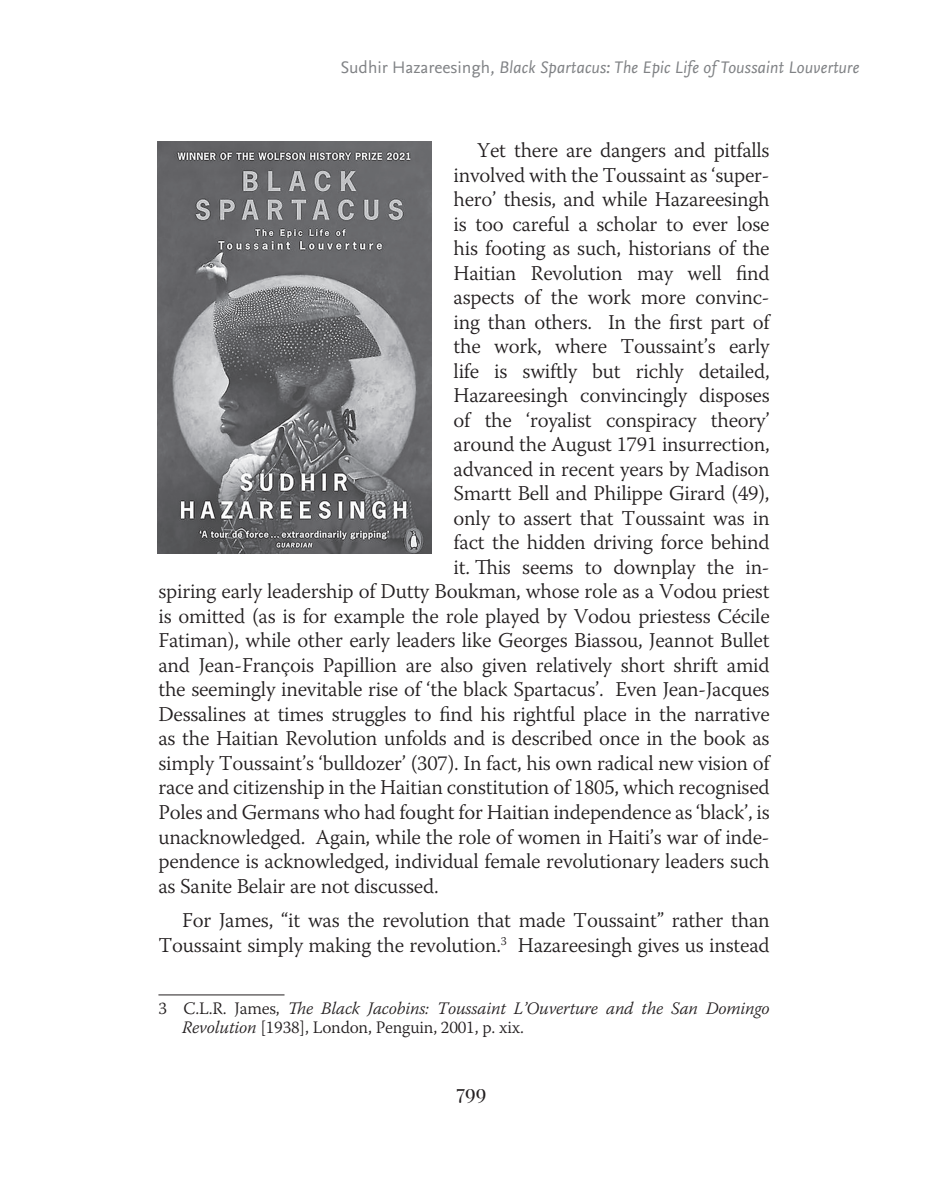
<style>
.page{position:relative;width:943px;height:1191px;background:#fff}
.page>*{position:absolute;margin:0;border:0;box-sizing:border-box;transform-origin:0 0}
.t1{font:300 21px/24.5px "Warnock Pro";letter-spacing:-.01em;color:#231f20;text-align:right}
.t2{font:21px "Playfair Display";color:#231f20}
.Footnote_text{font:italic 300 17.5px/19.2px "Warnock Pro";letter-spacing:-.01em;color:#231f20}
.t3{font:italic 17.5px "Nexus Sans Pro";color:#808285}
.s1{font-style:normal}
</style>
<div class="page">
<hr style="left:158px;top:994px;width:126px;height:1px;background:#231f20">
<img style="left:158px;top:142px;width:273px;height:412px">
<p class="t3" style="left:340px;top:54px;width:520px"><span class="s1">Sudhir Hazareesingh</span>, Black Spartacus: The Epic Life of Toussaint Louverture</p>
<p class="t1" style="left:477px;top:138px;width:294px">Yet there are dangers and pitfalls</p>
<p class="t1" style="left:453px;top:162px;width:317px">involved with the Toussaint as ‘super-</p>
<p class="t1" style="left:453px;top:187px;width:317px">hero’ thesis, and while Hazareesingh</p>
<p class="t1" style="left:453px;top:211px;width:317px">is too careful a scholar to ever lose</p>
<p class="t1" style="left:453px;top:236px;width:317px">his footing as such, historians of the</p>
<p class="t1" style="left:453px;top:260px;width:317px">Haitian Revolution may well find</p>
<p class="t1" style="left:453px;top:285px;width:317px">aspects of the work more convinc-</p>
<p class="t1" style="left:453px;top:309px;width:317px">ing than others. In the first part of</p>
<p class="t1" style="left:453px;top:334px;width:317px">the work, where Toussaint’s early</p>
<p class="t1" style="left:453px;top:358px;width:317px">life is swiftly but richly detailed,</p>
<p class="t1" style="left:453px;top:383px;width:317px">Hazareesingh convincingly disposes</p>
<p class="t1" style="left:453px;top:407px;width:317px">of the ‘royalist conspiracy theory’</p>
<p class="t1" style="left:453px;top:432px;width:317px">around the August 1791 insurrection,</p>
<p class="t1" style="left:453px;top:456px;width:317px">advanced in recent years by Madison</p>
<p class="t1" style="left:453px;top:481px;width:317px">Smartt Bell and Philippe Girard (49),</p>
<p class="t1" style="left:453px;top:505px;width:317px">only to assert that Toussaint was in</p>
<p class="t1" style="left:453px;top:530px;width:317px">fact the hidden driving force behind</p>
<p class="t1" style="left:453px;top:554px;width:317px">it. This seems to downplay the in-</p>
<p class="t1" style="left:158px;top:579px;width:612px">spiring early leadership of Dutty Boukman, whose role as a Vodou priest</p>
<p class="t1" style="left:158px;top:603px;width:612px">is omitted (as is for example the role played by Vodou priestess Cécile</p>
<p class="t1" style="left:158px;top:628px;width:612px">Fatiman), while other early leaders like Georges Biassou, Jeannot Bullet</p>
<p class="t1" style="left:158px;top:652px;width:612px">and Jean-François Papillion are also given relatively short shrift amid</p>
<p class="t1" style="left:158px;top:677px;width:612px">the seemingly inevitable rise of ‘the black Spartacus’. Even Jean-Jacques</p>
<p class="t1" style="left:158px;top:701px;width:612px">Dessalines at times struggles to find his rightful place in the narrative</p>
<p class="t1" style="left:158px;top:726px;width:612px">as the Haitian Revolution unfolds and is described once in the book as</p>
<p class="t1" style="left:158px;top:750px;width:612px">simply Toussaint’s ‘bulldozer’ (307). In fact, his own radical new vision of</p>
<p class="t1" style="left:158px;top:775px;width:612px">race and citizenship in the Haitian constitution of 1805, which recognised</p>
<p class="t1" style="left:158px;top:799px;width:612px">Poles and Germans who had fought for Haitian independence as ‘black’, is</p>
<p class="t1" style="left:158px;top:824px;width:612px">unacknowledged. Again, while the role of women in Haiti’s war of inde-</p>
<p class="t1" style="left:158px;top:848px;width:612px">pendence is acknowledged, individual female revolutionary leaders such</p>
<p class="t1" style="left:158px;top:873px;width:282px">as Sanite Belair are not discussed.</p>
<p class="t1" style="left:158px;top:908px;width:612px">For James, “it was the revolution that made Toussaint” rather than<br>Toussaint simply making the revolution.<sup>3</sup> Hazareesingh gives us instead</p>
<p class="Footnote_text" style="left:182px;top:998px;width:589px;text-indent:-24px"><span class="s1">3 C.L.R. James,</span> The Black Jacobins: Toussaint L’Ouverture and the San Domingo<br>Revolution <span class="s1">[1938], London, Penguin, 2001, p. xix.</span></p>
<p class="t2" style="left:456px;top:1078px;width:31px">799</p>
</div>
